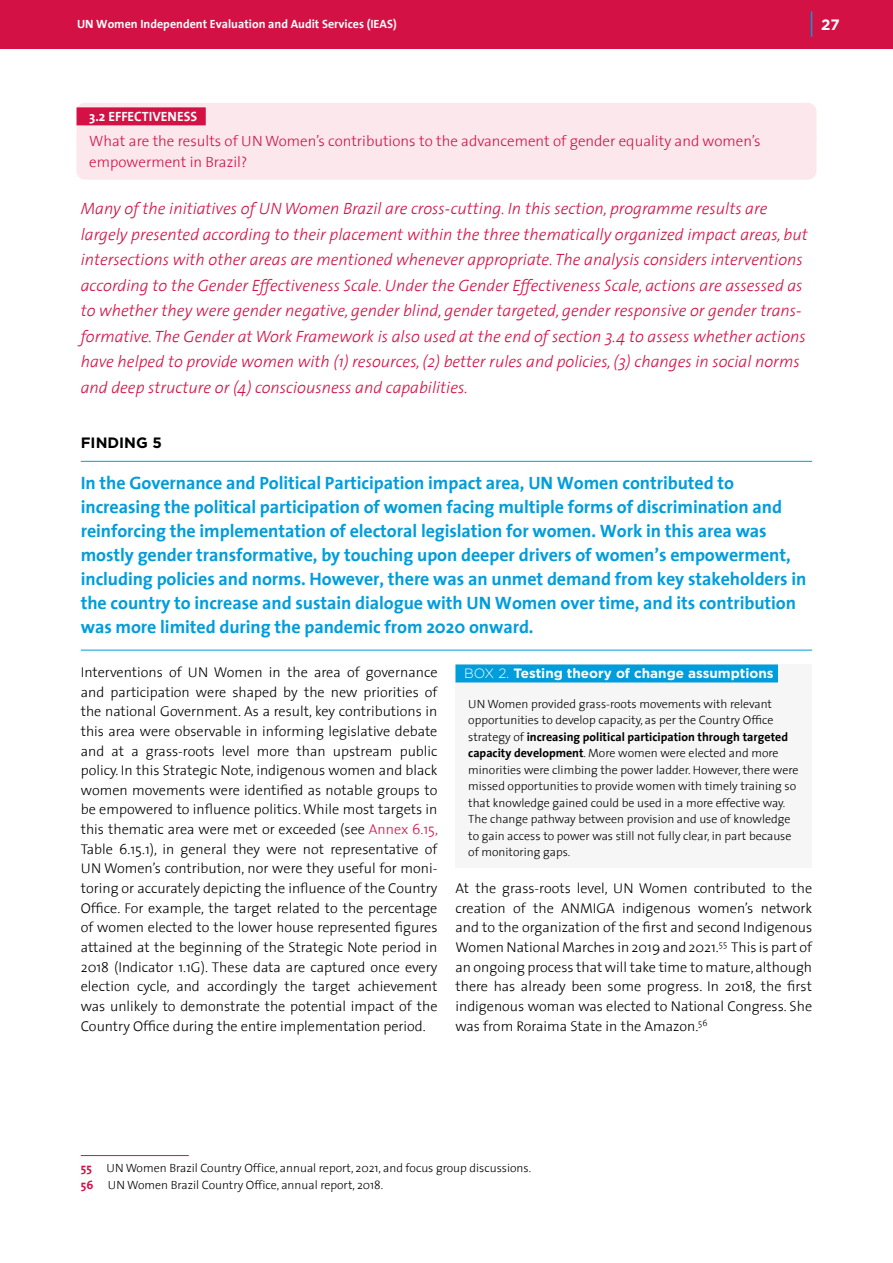
<style>
.page{position:relative;width:893px;height:1263px;background:#fff}
.page>*{position:absolute;margin:0;border:0;box-sizing:border-box;transform-origin:0 0}
.FIndings_Text{font:700 18px/24px "The Sans";letter-spacing:-.005em;color:#009ddc}
.t1{font:italic 300 16.5px/25.5px "The Sans";color:#d31145}
.Overarching_Q{font:300 15px/21px "The Sans";color:#d31145}
.FINDINGS_HEADER{font:700 15px "Gotham";color:#000}
.t2{font:700 15px "Gotham";color:#fff}
.t3{font:300 14.25px/19.6px "The Sans";color:#000;text-align:justify}
.Box_header{font:700 13.5px "Gotham";color:#fff}
.Hed_OV_Q{font:700 13.5px "The Sans";color:#fff}
.Boxed_text{font:300 12px/16.5px "The Sans";color:#000}
.Footnote{font:300 12px "The Sans";color:#000}
.t4{font:700 12px "The Sans";color:#fff}
.s1{color:#d31145}
.s2{font-weight:300}
.s3{font-weight:700}
.s4{font-weight:700;color:#d31145}
</style>
<div class="page">
<div style="left:0;top:0;width:893px;height:48px;background:#d31145"></div>
<svg style="left:811px;top:11px;width:1px;height:26px"></svg>
<div style="left:455px;top:664px;width:357px;height:204px;background:#f6f6f6"></div>
<div style="left:77px;top:103px;width:739px;height:30px;background:#fbe7ec"></div>
<div style="left:77px;top:107px;width:129px;height:18px;background:#d31145"></div>
<div style="left:77px;top:127px;width:739px;height:53px;background:#fbe7ec;border-radius:9px"></div>
<hr style="left:81px;top:461px;width:731px;height:1px;background:#009ddc">
<hr style="left:81px;top:650px;width:731px;height:1px;background:#009ddc">
<hr style="left:81px;top:1155px;width:108px;height:1px;background:#d31145">
<div style="left:455px;top:664px;width:323px;height:18px;background:#009ddc"></div>
<p class="t4" style="left:77px;top:14px;width:321px">UN Women Independent Evaluation and Audit Services (IEAS)</p>
<p class="t2" style="left:821px;top:15px;width:20px">27</p>
<p class="Hed_OV_Q" style="left:89px;top:105px;width:109px">3.2 EFFECTIVENESS</p>
<p class="Overarching_Q" style="left:89px;top:130px;width:673px">What are the results of UN Women’s contributions to the advancement of gender equality and women’s empowerment in Brazil?</p>
<p class="t1" style="left:81px;top:195px;width:728px">Many of the initiatives of UN Women Brazil are cross-cutting. In this section, programme results are largely presented according to their placement within the three thematically organized impact areas, but intersections with other areas are mentioned whenever appropriate. The analysis considers interventions according to the Gender Effectiveness Scale. Under the Gender Effectiveness Scale, actions are assessed as to whether they were gender negative, gender blind, gender targeted, gender responsive or gender trans&shy;formative. The Gender at Work Framework is also used at the end of section 3.4 to assess whether actions have helped to provide women with (1) resources, (2) better rules and policies, (3) changes in social norms and deep structure or (4) consciousness and capabilities.</p>
<p class="FINDINGS_HEADER" style="left:81px;top:432px;width:83px">FINDING 5</p>
<p class="FIndings_Text" style="left:81px;top:470px;width:727px">In the Governance and Political Participation impact area, UN Women contributed to increasing the political participation of women facing multiple forms of discrimination and reinforcing the implementation of electoral legislation for women. Work in this area was mostly gender transformative, by touching upon deeper drivers of women’s empowerment, including policies and norms. However, there was an unmet demand from key stakeholders in the country to increase and sustain dialogue with UN Women over time, and its contribution was more limited during the pandemic from 2020 onward.</p>
<p class="t3" style="left:81px;top:662px;width:359px">Interventions of UN Women in the area of governance and participation were shaped by the new priorities of the national Government. As a result, key contributions in this area were observable in informing legislative debate and at a grass-roots level more than upstream public policy. In this Strategic Note, indigenous women and black women movements were identified as notable groups to be empowered to influence politics. While most targets in this thematic area were met or exceeded (see <span class="s1">Annex 6.15, </span>Table 6.15.1), in general they were not representative of UN Women’s contribution, nor were they useful for moni&shy;toring or accurately depicting the influence of the Country Office. For example, the target related to the percentage of women elected to the lower house represented figures attained at the beginning of the Strategic Note period in 2018 (Indicator 1.1G). These data are captured once every election cycle, and accordingly the target achievement was unlikely to demonstrate the potential impact of the Country Office during the entire implementation period.</p>
<p class="Box_header" style="left:464px;top:664px;width:311px"><span class="s2">BOX 2.</span> Testing theory of change assumptions</p>
<p class="Boxed_text" style="left:468px;top:695px;width:332px">UN Women provided grass-roots movements with relevant opportunities to develop capacity, as per the Country Office strategy of <span class="s3">increasing political participation through targeted capacity development</span>. More women were elected and more minorities were climbing the power ladder. However, there were missed opportunities to provide women with timely training so that knowledge gained could be used in a more effective way.<br>The change pathway between provision and use of knowledge to gain access to power was still not fully clear, in part because of monitoring gaps.</p>
<p class="t3" style="left:455px;top:878px;width:358px">At the grass-roots level, UN Women contributed to the creation of the ANMIGA indigenous women’s network and to the organization of the first and second Indigenous Women National Marches in 2019 and 2021.<sup>55</sup> This is part of an ongoing process that will take time to mature, although there has already been some progress. In 2018, the first indigenous woman was elected to National Congress. She was from Roraima State in the Amazon.<sup>56</sup></p>
<p class="Footnote" style="left:81px;top:1158px;width:452px"><span class="s4">55</span> UN Women Brazil Country Office, annual report, 2021, and focus group discussions.</p>
<p class="Footnote" style="left:81px;top:1174px;width:304px"><span class="s4">56</span> UN Women Brazil Country Office, annual report, 2018.</p>
</div>
